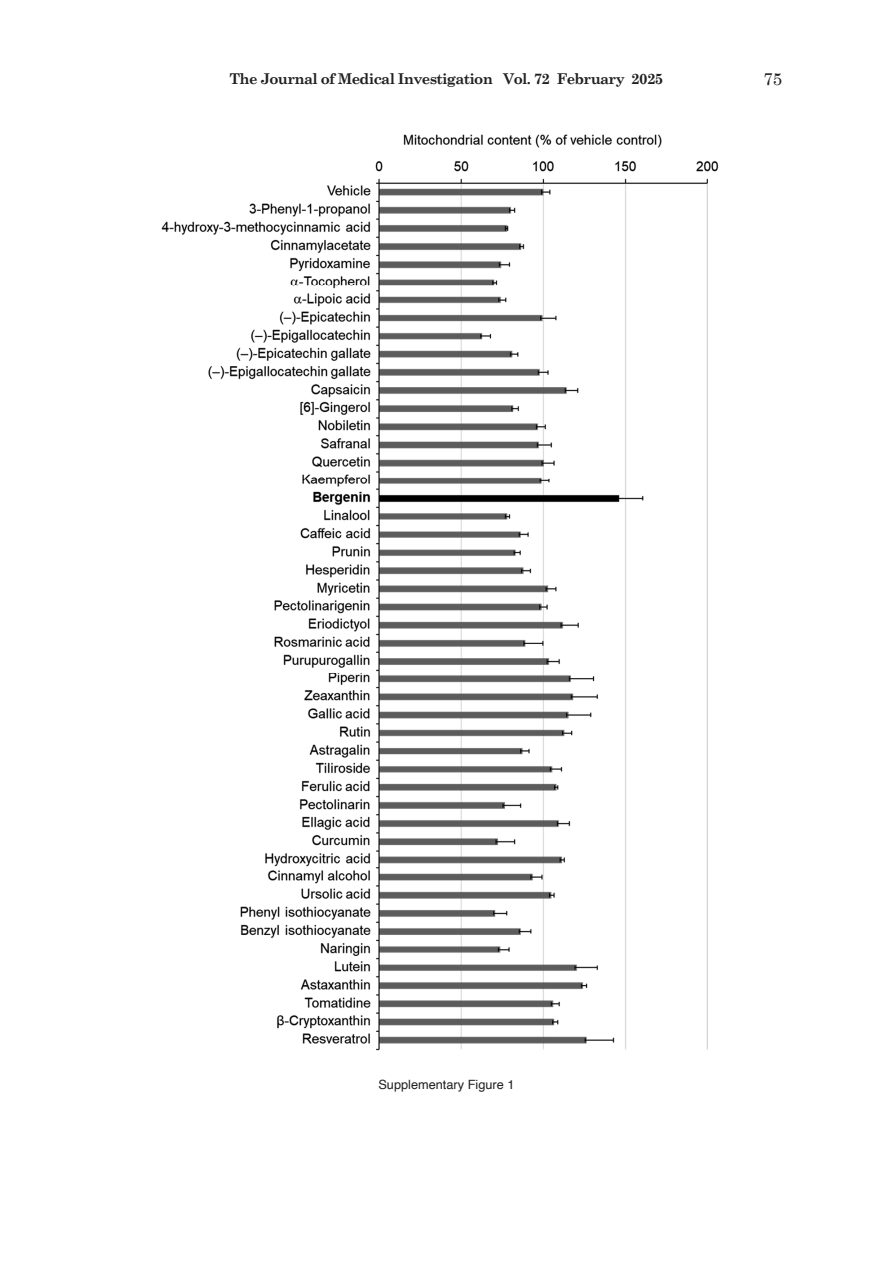
<style>
.page{position:relative;width:893px;height:1263px;background:#fff}
.page>*{position:absolute;margin:0;border:0;box-sizing:border-box;transform-origin:0 0}
.t1{font:16.95px "Century Schoolbook";color:#231f20}
.t2{font:700 14.85px "Century Schoolbook";letter-spacing:-.045em;color:#231f20}
.t3{font:12.75px "Helvetica";color:#231f20}
</style>
<div class="page">
<img style="left:161px;top:134px;width:558px;height:917px">
<p class="t2" style="left:229px;top:70px;width:435px">The Journal of Medical Investigation Vol. 72 February 2025</p>
<p class="t1" style="left:763px;top:68px;width:20px">75</p>
<p class="t3" style="left:378px;top:1075px;width:138px">Supplementary Figure 1</p>
</div>
